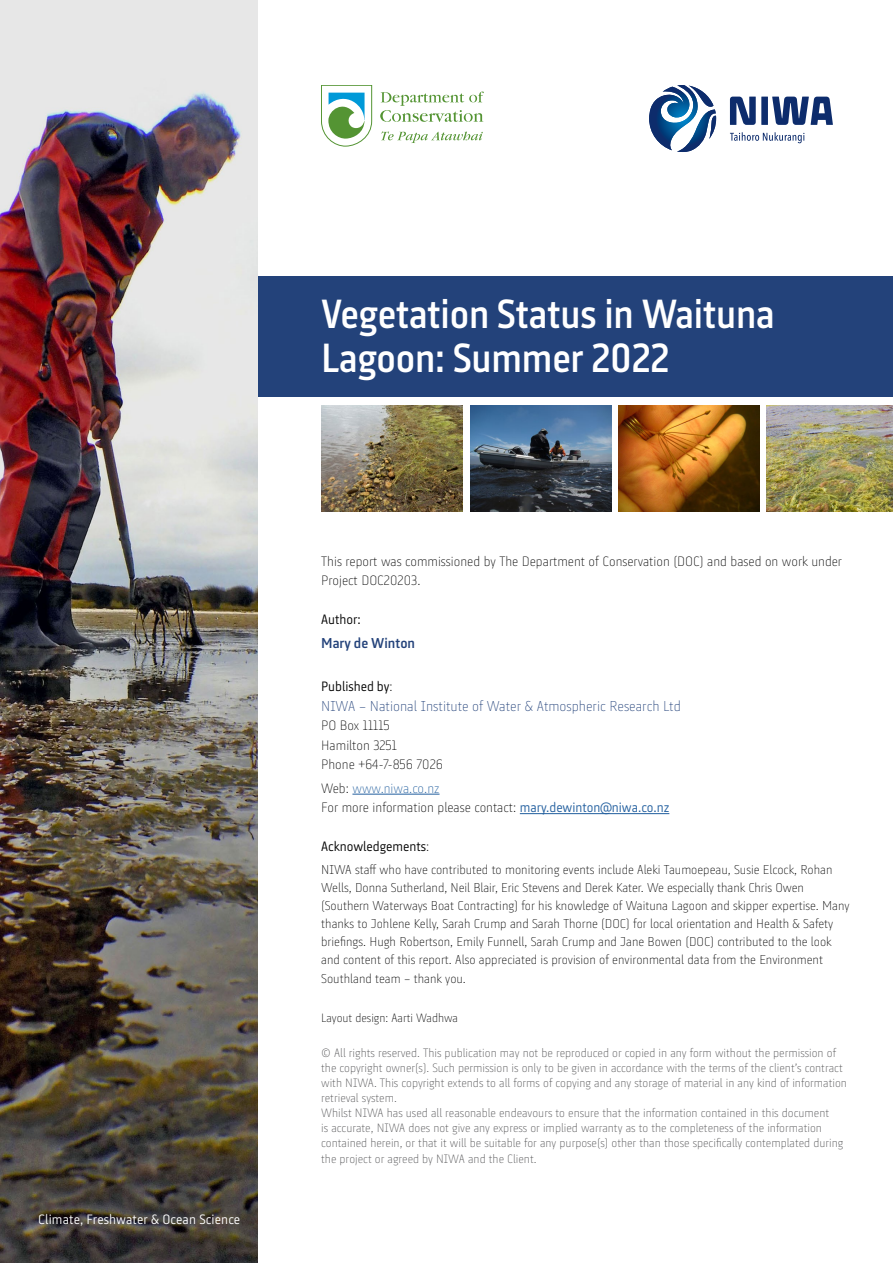
<style>
.page{position:relative;width:893px;height:1263px;background:#fff}
.page>*{position:absolute;margin:0;border:0;box-sizing:border-box;transform-origin:0 0}
.t1{font:500 40.5px/43.5px "Klampenborg";letter-spacing:-.005em;color:#fff;scale:.95 1}
.t2{font:300 14.25px "Klampenborg";color:#23427a}
.t3{font:500 14.25px "Klampenborg";color:#23427a}
.t4{font:300 13.5px/19.5px "Klampenborg";color:#000}
.t5{font:13.5px "Klampenborg";color:#000}
.t6{font:13.5px "Klampenborg";letter-spacing:.01em;color:#fff}
.t7{font:300 12.75px/18px "Klampenborg";color:#000}
.t8{font:300 12px/15px "Klampenborg";color:#4d4d4f}
.t9{font:300 12px "Klampenborg";color:#000}
.s1{font-weight:300}
.s2{color:#215e9e}
.s3{font-weight:400;color:#215e9e}
</style>
<div class="page">
<div style="left:247px;top:276px;width:646px;height:120px;background:#23427a"></div>
<img style="left:321px;top:405px;width:141px;height:106px">
<img style="left:470px;top:405px;width:141px;height:106px">
<img style="left:618px;top:405px;width:141px;height:106px">
<svg style="left:649px;top:85px;width:67px;height:67px"></svg>
<div style="left:761px;top:97px;width:7px;height:28px;background:#0d2c6c"></div>
<svg style="left:772px;top:97px;width:61px;height:28px"></svg>
<svg style="left:730px;top:97px;width:26px;height:28px"></svg>
<svg style="left:730px;top:132px;width:74px;height:11px"></svg>
<svg style="left:321px;top:85px;width:51px;height:61px"></svg>
<svg style="left:380px;top:92px;width:104px;height:30px"></svg>
<svg style="left:381px;top:131px;width:102px;height:12px"></svg>
<img style="left:0;top:0;width:257px;height:1263px">
<img style="left:766px;top:405px;width:127px;height:106px">
<hr style="left:352px;top:794px;width:88px;height:1px;background:#215e9e">
<hr style="left:520px;top:813px;width:149px;height:1px;background:#215e9e">
<p class="t6" style="left:38px;top:1210px;width:203px">Climate, Freshwater &amp; Ocean Science</p>
<h1 class="t1" style="left:321px;top:291px;width:479px">Vegetation Status in Waituna<br>Lagoon: Summer 2022</h1>
<p class="t4" style="left:321px;top:551px;width:522px">This report was commissioned by The Department of Conservation (DOC) and based on work under<br>Project DOC20203.</p>
<p class="t5" style="left:321px;top:610px;width:41px">Author:</p>
<p class="t3" style="left:321px;top:633px;width:95px">Mary de Winton</p>
<p class="t5" style="left:321px;top:677px;width:73px">Published by<span class="s1">:</span></p>
<p class="t2" style="left:321px;top:696px;width:361px">NIWA – National Institute of Water &amp; Atmospheric Research Ltd</p>
<p class="t4" style="left:321px;top:715px;width:123px">PO Box 11115<br>Hamilton 3251<br>Phone +64-7-856 7026</p>
<p class="t4" style="left:321px;top:778px;width:350px">Web: <span class="s2">www.niwa.co.nz<br></span>For more information please contact: <span class="s3">mary.dewinton@niwa.co.nz</span></p>
<p class="t5" style="left:321px;top:838px;width:109px">Acknowledgements<span class="s1">:</span></p>
<p class="t7" style="left:321px;top:860px;width:530px">NIWA staff who have contributed to monitoring events include Aleki Taumoepeau, Susie Elcock, Rohan Wells, Donna Sutherland, Neil Blair, Eric Stevens and Derek Kater. We especially thank Chris Owen (Southern Waterways Boat Contracting) for his knowledge of Waituna Lagoon and skipper expertise. Many thanks to Johlene Kelly, Sarah Crump and Sarah Thorne (DOC) for local orientation and Health &amp; Safety briefings. Hugh Robertson, Emily Funnell, Sarah Crump and Jane Bowen (DOC) contributed to the look and content of this report. Also appreciated is provision of environmental data from the Environment</p>
<p class="t7" style="left:321px;top:969px;width:146px">Southland team – thank you.</p>
<p class="t9" style="left:321px;top:1010px;width:138px">Layout design: Aarti Wadhwa</p>
<p class="t8" style="left:321px;top:1044px;width:527px">© All rights reserved. This publication may not be reproduced or copied in any form without the permission of the copyright owner(s). Such permission is only to be given in accordance with the terms of the client’s contract with NIWA. This copyright extends to all forms of copying and any storage of material in any kind of information retrieval system.<br>Whilst NIWA has used all reasonable endeavours to ensure that the information contained in this document<br>is accurate, NIWA does not give any express or implied warranty as to the completeness of the information contained herein, or that it will be suitable for any purpose(s) other than those specifically contemplated during</p>
<p class="t8" style="left:321px;top:1151px;width:217px">the project or agreed by NIWA and the Client.</p>
</div>
